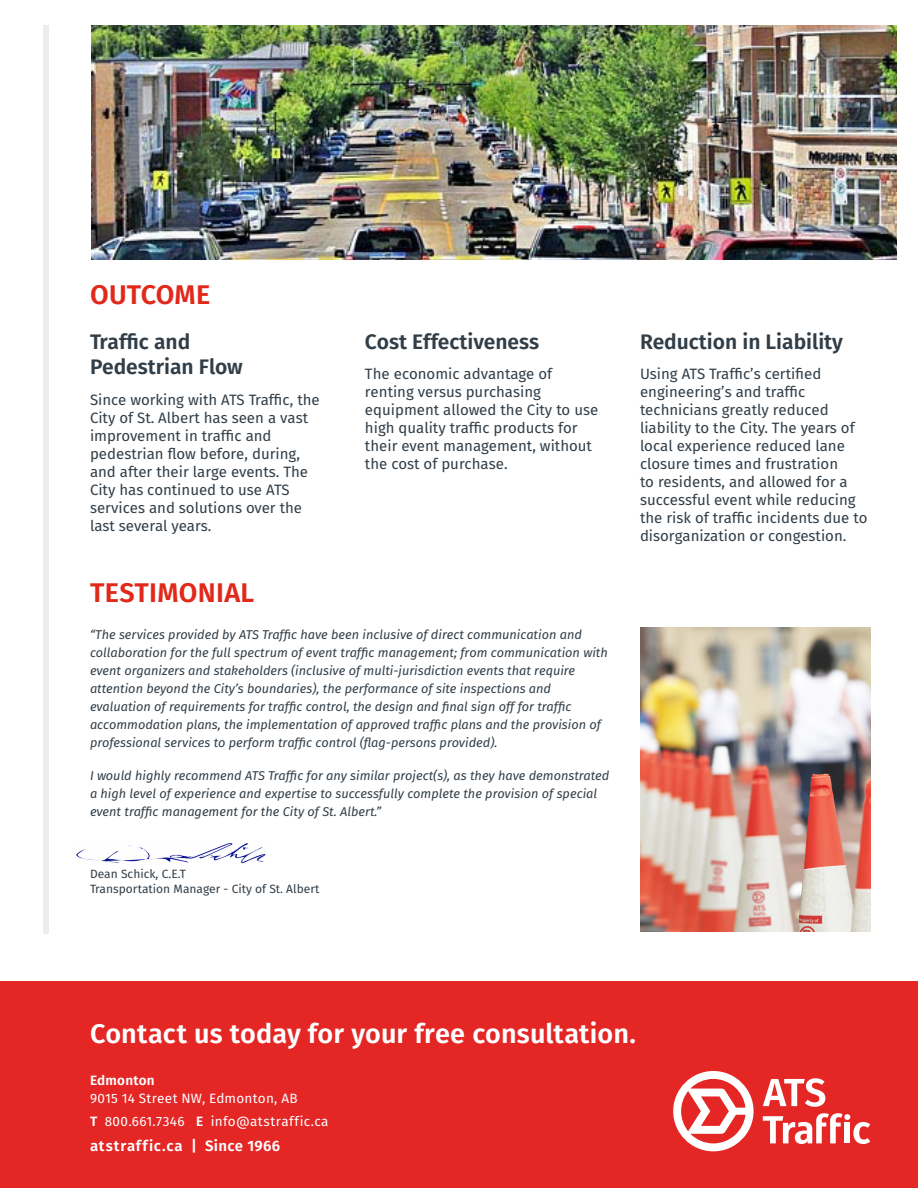
<style>
.page{position:relative;width:918px;height:1188px;background:#fff}
.page>*{position:absolute;margin:0;border:0;box-sizing:border-box;transform-origin:0 0}
.Body_Copy_White____1{font:600 27px "Fira Sans";letter-spacing:.005em;color:#fff}
.t1{font:600 27px "Fira Sans";letter-spacing:.01em;color:#e0291b}
.t2{font:600 21px "Fira Sans";color:#313e48}
.t3{font:15px/18px "Fira Sans";color:#313e48}
.Since_1966_White___1{font:600 15px "Fira Sans";letter-spacing:.045em;color:#fff}
.Contact_Copy_White{font:13.5px/18px "Fira Sans";letter-spacing:.025em;color:#fff}
.t4{font:italic 12.75px/18px "Fira Sans";color:#313e48}
.t5{font:12px "Fira Sans";color:#313e48}
.s1{font-weight:600}
</style>
<div class="page">
<img style="left:92px;top:25px;width:804px;height:234px">
<div style="left:0;top:981px;width:918px;height:207px;background:#e42625"></div>
<svg style="left:673px;top:1071px;width:81px;height:80px"></svg>
<svg style="left:763px;top:1078px;width:62px;height:29px"></svg>
<svg style="left:763px;top:1113px;width:107px;height:31px"></svg>
<div style="left:43px;top:25px;width:5px;height:909px;background:#eaeced"></div>
<img style="left:76px;top:843px;width:190px;height:21px">
<img style="left:640px;top:627px;width:230px;height:305px">
<p class="t1" style="left:90px;top:272px;width:122px">OUTCOME</p>
<p class="t2" style="left:90px;top:324px;width:102px">Traffic and</p>
<p class="t2" style="left:90px;top:349px;width:154px">Pedestrian Flow</p>
<p class="t3" style="left:90px;top:391px;width:231px">Since working with ATS Traffic, the<br>City of St. Albert has seen a vast improvement in traffic and</p>
<p class="t3" style="left:90px;top:445px;width:211px">pedestrian flow before, during,</p>
<p class="t3" style="left:90px;top:463px;width:220px">and after their large events. The<br>City has continued to use ATS</p>
<p class="t3" style="left:90px;top:499px;width:214px">services and solutions over the</p>
<p class="t3" style="left:90px;top:517px;width:123px">last several years.</p>
<p class="t1" style="left:90px;top:570px;width:166px">TESTIMONIAL</p>
<p class="t2" style="left:365px;top:324px;width:176px">Cost Effectiveness</p>
<p class="t3" style="left:365px;top:364px;width:189px">The economic advantage of</p>
<p class="t3" style="left:365px;top:382px;width:177px">renting versus purchasing</p>
<p class="t3" style="left:365px;top:400px;width:235px">equipment allowed the City to use high quality traffic products for their event management, without the cost of purchase.</p>
<p class="t4" style="left:90px;top:625px;width:493px">“The services provided by ATS Traffic have been inclusive of direct communication and</p>
<p class="t4" style="left:90px;top:643px;width:519px">collaboration for the full spectrum of event traffic management; from communication with event organizers and stakeholders (inclusive of multi-jurisdiction events that require</p>
<p class="t4" style="left:90px;top:679px;width:463px">attention beyond the City’s boundaries), the performance of site inspections and</p>
<p class="t4" style="left:90px;top:697px;width:483px">evaluation of requirements for traffic control, the design and final sign off for traffic</p>
<p class="t4" style="left:90px;top:715px;width:512px">accommodation plans, the implementation of approved traffic plans and the provision of professional services to perform traffic control (flag-persons provided).</p>
<p class="t4" style="left:90px;top:766px;width:521px">I would highly recommend ATS Traffic for any similar project(s), as they have demonstrated a high level of experience and expertise to successfully complete the provision of special event traffic management for the City of St. Albert.”</p>
<p class="t5" style="left:90px;top:865px;width:97px">Dean Schick, C.E.T</p>
<p class="t5" style="left:90px;top:879px;width:231px">Transportation Manager - City of St. Albert</p>
<p class="t2" style="left:640px;top:324px;width:205px">Reduction in Liability</p>
<p class="t3" style="left:640px;top:364px;width:183px">Using ATS Traffic’s certified</p>
<p class="t3" style="left:640px;top:382px;width:167px">engineering’s and traffic</p>
<p class="t3" style="left:640px;top:400px;width:190px">technicians greatly reduced</p>
<p class="t3" style="left:640px;top:418px;width:216px">liability to the City. The years of local experience reduced lane</p>
<p class="t3" style="left:640px;top:454px;width:229px">closure times and frustration<br>to residents, and allowed for a successful event while reducing the risk of traffic incidents due to disorganization or congestion.</p>
<p class="Body_Copy_White____1" style="left:90px;top:1012px;width:548px">Contact us today for your free consultation.</p>
<p class="Contact_Copy_White" style="left:90px;top:1071px;width:209px"><span class="s1">Edmonton<br></span>9015 14 Street NW, Edmonton, AB</p>
<p class="Contact_Copy_White" style="left:90px;top:1112px;width:240px"><span class="s1">T</span> 800.661.7346 <span class="s1">E</span> info@atstraffic.ca</p>
<p class="Since_1966_White___1" style="left:90px;top:1134px;width:192px">atstraffic.ca | Since 1966</p>
</div>
